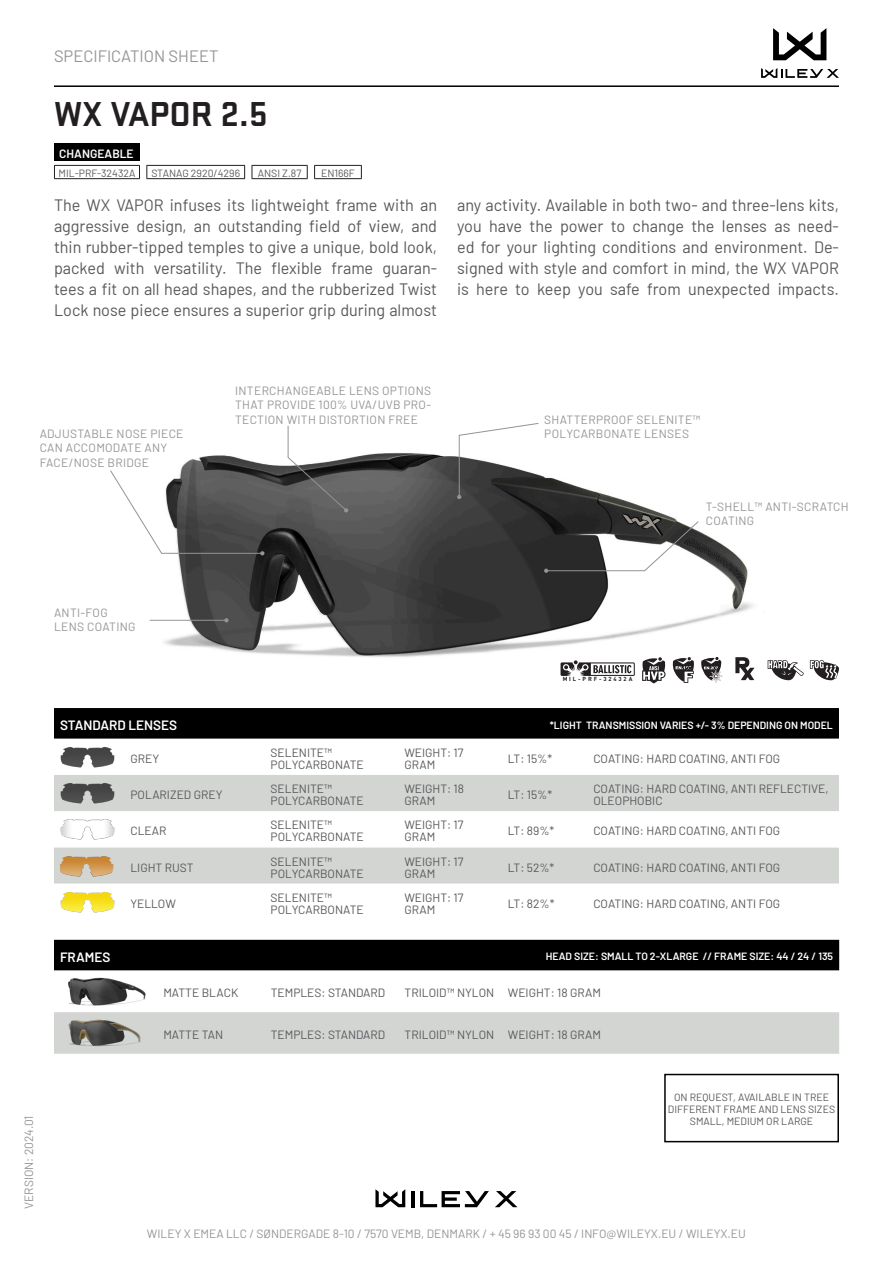
<style>
.page{position:relative;width:893px;height:1263px;background:#fff}
.page>*{position:absolute;margin:0;border:0;box-sizing:border-box;transform-origin:0 0}
.t1{font:700 36px "Stratum No 2";color:#231f20}
.t2{font:16.5px/21px "Barlow";color:#57585a;text-align:justify}
.t3{font:16.5px "Barlow";color:#939598}
.t4{font:600 13.5px "Barlow";color:#fff}
.t5{font:12px/12px "Barlow";color:#57585a}
.t6{font:12px/14.4px "Barlow";letter-spacing:.025em;color:#939598}
.t7{font:12px "Barlow";color:#939598}
.ICON_text{font:600 12px "Barlow";color:#fff}
.ICON_text-2{font:10.5px "Barlow";color:#57585a}
.t8{font:600 10.5px "Barlow";color:#fff}
.t9{font:700 5.85px "DIN";letter-spacing:.32em;color:#231f20}
</style>
<div class="page">
<div style="left:54px;top:708px;width:785px;height:30px;background:#000"></div>
<div style="left:54px;top:775px;width:785px;height:36px;background:#d3d5d3"></div>
<svg style="left:54px;top:827px;width:785px;height:79px"></svg>
<img style="left:60px;top:746px;width:54px;height:22px">
<img style="left:60px;top:781px;width:54px;height:24px">
<img style="left:60px;top:818px;width:54px;height:23px">
<img style="left:60px;top:853px;width:54px;height:24px">
<img style="left:60px;top:890px;width:54px;height:23px">
<img style="left:149px;top:452px;width:619px;height:212px">
<svg style="left:560px;top:660px;width:75px;height:16px"></svg>
<svg style="left:642px;top:657px;width:23px;height:26px"></svg>
<svg style="left:673px;top:657px;width:21px;height:26px"></svg>
<svg style="left:701px;top:657px;width:21px;height:26px"></svg>
<svg style="left:735px;top:657px;width:19px;height:23px"></svg>
<svg style="left:768px;top:660px;width:36px;height:20px"></svg>
<svg style="left:810px;top:660px;width:29px;height:20px"></svg>
<svg style="left:224px;top:618px;width:5px;height:4px"></svg>
<hr style="left:150px;top:620px;width:76px;height:1px;background:#939598">
<svg style="left:110px;top:470px;width:154px;height:85px"></svg>
<svg style="left:287px;top:425px;width:61px;height:87px"></svg>
<svg style="left:457px;top:423px;width:82px;height:76px"></svg>
<svg style="left:544px;top:521px;width:155px;height:52px"></svg>
<hr style="left:54px;top:165px;width:86px;height:1px;background:#231f20">
<svg style="left:54px;top:166px;width:1px;height:12px"></svg>
<hr style="left:54px;top:178px;width:86px;height:1px;background:#231f20">
<svg style="left:139px;top:166px;width:1px;height:12px"></svg>
<hr style="left:146px;top:165px;width:99px;height:1px;background:#231f20">
<svg style="left:146px;top:166px;width:1px;height:12px"></svg>
<svg style="left:244px;top:166px;width:1px;height:12px"></svg>
<hr style="left:146px;top:178px;width:99px;height:1px;background:#231f20">
<hr style="left:252px;top:165px;width:56px;height:1px;background:#231f20">
<svg style="left:252px;top:166px;width:1px;height:12px"></svg>
<svg style="left:307px;top:166px;width:1px;height:12px"></svg>
<hr style="left:252px;top:178px;width:56px;height:1px;background:#231f20">
<hr style="left:314px;top:165px;width:48px;height:1px;background:#231f20">
<svg style="left:314px;top:166px;width:1px;height:12px"></svg>
<svg style="left:361px;top:166px;width:1px;height:12px"></svg>
<hr style="left:314px;top:178px;width:48px;height:1px;background:#231f20">
<div style="left:54px;top:144px;width:85px;height:17px;background:#000"></div>
<div style="left:54px;top:940px;width:785px;height:30px;background:#000"></div>
<div style="left:54px;top:1012px;width:785px;height:42px;background:#d3d5d3"></div>
<img style="left:68px;top:978px;width:78px;height:28px">
<img style="left:64px;top:1019px;width:81px;height:27px">
<div style="left:664px;top:1074px;width:175px;height:68px;border:2px solid #000"></div>
<svg style="left:761px;top:68px;width:78px;height:10px"></svg>
<svg style="left:773px;top:28px;width:53px;height:32px"></svg>
<svg style="left:375px;top:1189px;width:30px;height:18px"></svg>
<hr style="left:411px;top:1191px;width:3px;height:16px;background:#000">
<svg style="left:420px;top:1191px;width:69px;height:16px"></svg>
<svg style="left:495px;top:1191px;width:22px;height:16px"></svg>
<hr style="left:54px;top:85px;width:785px;height:2px;background:#000">
<h2 class="t3" style="left:54px;top:44px;width:166px">SPECIFICATION SHEET</h2>
<p class="t1" style="left:54px;top:94px;width:215px">WX VAPOR 2.5</p>
<p class="ICON_text" style="left:59px;top:145px;width:76px">CHANGEABLE</p>
<p class="ICON_text-2" style="left:59px;top:166px;width:78px">MIL-PRF-32432A</p>
<p class="ICON_text-2" style="left:151px;top:166px;width:90px">STANAG 2920/4296</p>
<p class="ICON_text-2" style="left:258px;top:166px;width:45px">ANSI Z.87</p>
<p class="ICON_text-2" style="left:321px;top:166px;width:35px">EN166F</p>
<p class="t2" style="left:54px;top:194px;width:385px">The WX VAPOR infuses its lightweight frame with an aggressive design, an outstanding field of view, and thin rubber-tipped temples to give a unique, bold look, packed with versatility. The flexible frame guaran&shy;tees a fit on all head shapes, and the rubberized Twist Lock nose piece ensures a superior grip during almost</p>
<p class="t2" style="left:457px;top:194px;width:383px">any activity. Available in both two- and three-lens kits, you have the power to change the lenses as need&shy;ed for your lighting conditions and environment. De&shy;signed with style and comfort in mind, the WX VAPOR is here to keep you safe from unexpected impacts.</p>
<p class="t6" style="left:40px;top:425px;width:145px">ADJUSTABLE NOSE PIECE<br>CAN ACCOMODATE ANY</p>
<p class="t6" style="left:40px;top:454px;width:111px">FACE/NOSE BRIDGE</p>
<p class="t6" style="left:235px;top:382px;width:197px;text-align:justify">INTERCHANGEABLE LENS OPTIONS THAT PROVIDE 100% UVA/UVB PRO-TECTION WITH DISTORTION FREE</p>
<p class="t6" style="left:54px;top:604px;width:55px">ANTI-FOG</p>
<p class="t6" style="left:54px;top:618px;width:83px">LENS COATING</p>
<p class="t6" style="left:544px;top:412px;width:158px">SHATTERPROOF SELENITE™<br>POLYCARBONATE LENSES</p>
<p class="t9" style="left:563px;top:675px;width:71px">MIL-PRF-32432A</p>
<p class="t6" style="left:706px;top:499px;width:144px">T-SHELL™ ANTI-SCRATCH</p>
<p class="t6" style="left:706px;top:513px;width:50px">COATING</p>
<p class="t4" style="left:60px;top:715px;width:119px">STANDARD LENSES</p>
<p class="t8" style="left:550px;top:717px;width:285px">*LIGHT TRANSMISSION VARIES +/- 3% DEPENDING ON MODEL</p>
<p class="t5" style="left:130px;top:751px;width:30px">GREY</p>
<p class="t5" style="left:271px;top:745px;width:63px">SELENITE™</p>
<p class="t5" style="left:271px;top:757px;width:95px">POLYCARBONATE</p>
<p class="t5" style="left:404px;top:745px;width:61px">WEIGHT: 17<br>GRAM</p>
<p class="t5" style="left:508px;top:751px;width:46px">LT: 15%*</p>
<p class="t5" style="left:593px;top:751px;width:188px">COATING: HARD COATING, ANTI FOG</p>
<p class="t5" style="left:130px;top:788px;width:94px">POLARIZED GREY</p>
<p class="t5" style="left:130px;top:824px;width:37px">CLEAR</p>
<p class="t5" style="left:130px;top:860px;width:65px">LIGHT RUST</p>
<p class="t5" style="left:130px;top:897px;width:47px">YELLOW</p>
<p class="t5" style="left:271px;top:782px;width:63px">SELENITE™</p>
<p class="t5" style="left:271px;top:794px;width:95px">POLYCARBONATE</p>
<p class="t5" style="left:404px;top:782px;width:61px">WEIGHT: 18<br>GRAM</p>
<p class="t5" style="left:508px;top:788px;width:46px">LT: 15%*</p>
<p class="t5" style="left:593px;top:782px;width:237px">COATING: HARD COATING, ANTI REFLECTIVE,<br>OLEOPHOBIC</p>
<p class="t5" style="left:271px;top:818px;width:63px">SELENITE™</p>
<p class="t5" style="left:271px;top:830px;width:95px">POLYCARBONATE</p>
<p class="t5" style="left:404px;top:818px;width:61px">WEIGHT: 17<br>GRAM</p>
<p class="t5" style="left:508px;top:824px;width:48px">LT: 89%*</p>
<p class="t5" style="left:593px;top:824px;width:188px">COATING: HARD COATING, ANTI FOG</p>
<p class="t5" style="left:271px;top:854px;width:63px">SELENITE™</p>
<p class="t5" style="left:271px;top:866px;width:95px">POLYCARBONATE</p>
<p class="t5" style="left:404px;top:854px;width:61px">WEIGHT: 17<br>GRAM</p>
<p class="t5" style="left:508px;top:860px;width:48px">LT: 52%*</p>
<p class="t5" style="left:593px;top:860px;width:188px">COATING: HARD COATING, ANTI FOG</p>
<p class="t5" style="left:271px;top:891px;width:63px">SELENITE™</p>
<p class="t5" style="left:271px;top:903px;width:95px">POLYCARBONATE</p>
<p class="t5" style="left:404px;top:891px;width:61px">WEIGHT: 17<br>GRAM</p>
<p class="t5" style="left:508px;top:897px;width:48px">LT: 82%*</p>
<p class="t5" style="left:593px;top:897px;width:188px">COATING: HARD COATING, ANTI FOG</p>
<p class="t7" style="left:20px;top:1209px;width:95px;rotate:-90deg">VERSION: 2024.01</p>
<p class="t4" style="left:60px;top:947px;width:52px">FRAMES</p>
<p class="t8" style="left:546px;top:949px;width:289px">HEAD SIZE: SMALL TO 2-XLARGE // FRAME SIZE: 44 / 24 / 135</p>
<p class="t5" style="left:163px;top:986px;width:76px">MATTE BLACK</p>
<p class="t5" style="left:271px;top:986px;width:116px">TEMPLES: STANDARD</p>
<p class="t5" style="left:405px;top:986px;width:91px">TRILOID™ NYLON</p>
<p class="t5" style="left:508px;top:986px;width:95px">WEIGHT: 18 GRAM</p>
<p class="t5" style="left:163px;top:1028px;width:61px">MATTE TAN</p>
<p class="t5" style="left:271px;top:1028px;width:116px">TEMPLES: STANDARD</p>
<p class="t5" style="left:405px;top:1028px;width:91px">TRILOID™ NYLON</p>
<p class="t5" style="left:508px;top:1028px;width:95px">WEIGHT: 18 GRAM</p>
<p class="ICON_text-2" style="left:674px;top:1090px;width:157px">ON REQUEST, AVAILABLE IN TREE</p>
<p class="ICON_text-2" style="left:668px;top:1102px;width:169px">DIFFERENT FRAME AND LENS SIZES</p>
<p class="ICON_text-2" style="left:690px;top:1114px;width:125px">SMALL, MEDIUM OR LARGE</p>
<p class="t7" style="left:147px;top:1224px;width:600px">WILEY X EMEA LLC / SØNDERGADE 8-10 / 7570 VEMB, DENMARK / + 45 96 93 00 45 / INFO@WILEYX.EU / WILEYX.EU</p>
</div>
